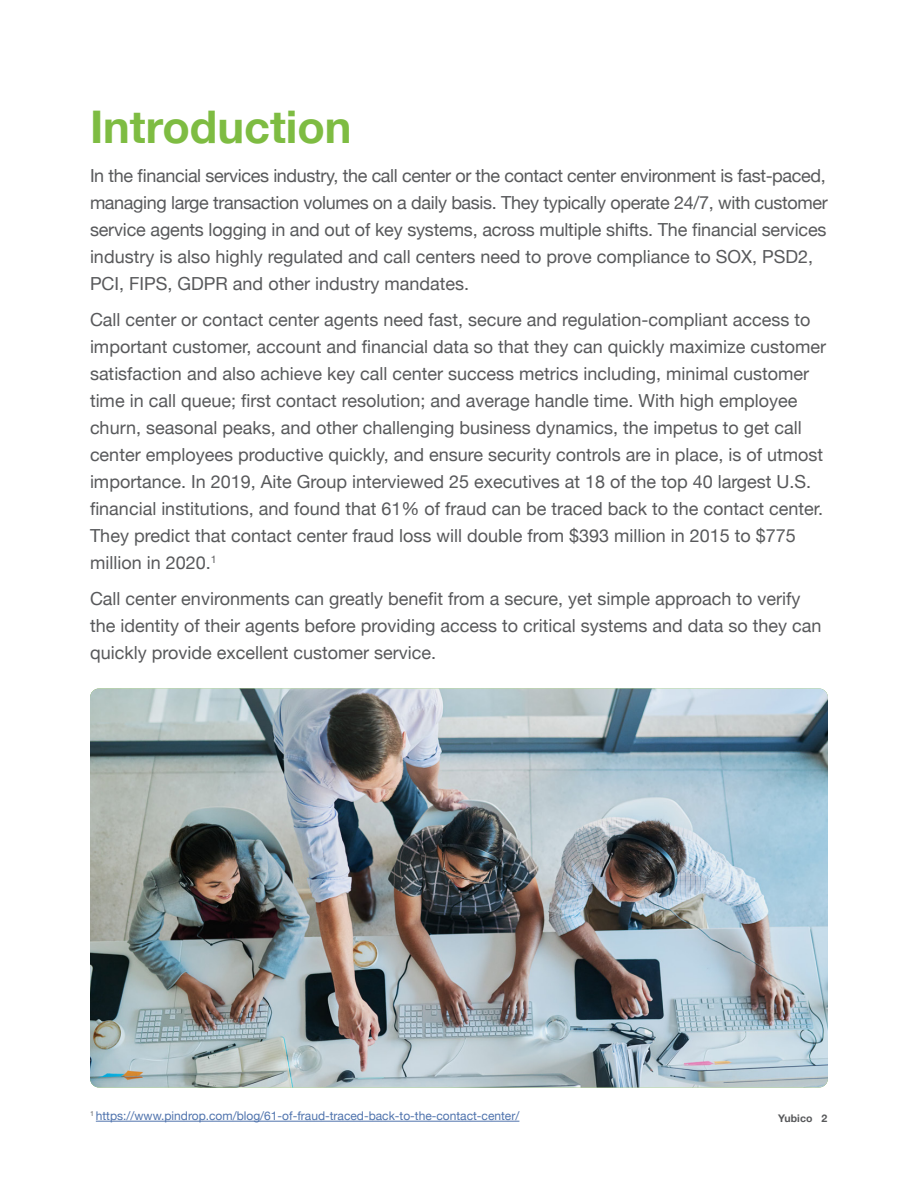
<style>
.page{position:relative;width:918px;height:1188px;background:#fff}
.page>*{position:absolute;margin:0;border:0;box-sizing:border-box;transform-origin:0 0}
.t1{font:700 45px "Helvetica Neue";color:#7ebc42}
.t2{font:18px/27px "Helvetica Neue";color:#58595b}
.t3{font:12px "Helvetica Neue";color:#4f73ad}
.t4{font:700 10.5px "Helvetica Neue";letter-spacing:.005em;color:#58595b}
</style>
<div class="page">
<img style="left:90px;top:688px;width:738px;height:400px">
<hr style="left:96px;top:1121px;width:423px;height:1px;background:#4f73ad">
<h1 class="t1" style="left:90px;top:92px;width:263px">Introduction</h1>
<p class="t2" style="left:90px;top:163px;width:739px">In the financial services industry, the call center or the contact center environment is fast-paced, managing large transaction volumes on a daily basis. They typically operate 24/7, with customer service agents logging in and out of key systems, across multiple shifts. The financial services industry is also highly regulated and call centers need to prove compliance to SOX, PSD2, PCI, FIPS, GDPR and other industry mandates.</p>
<p class="t2" style="left:90px;top:307px;width:738px">Call center or contact center agents need fast, secure and regulation-compliant access to important customer, account and financial data so that they can quickly maximize customer satisfaction and also achieve key call center success metrics including, minimal customer time in call queue; first contact resolution; and average handle time. With high employee churn, seasonal peaks, and other challenging business dynamics, the impetus to get call center employees productive quickly, and ensure security controls are in place, is of utmost importance. In 2019, Aite Group interviewed 25 executives at 18 of the top 40 largest U.S. financial institutions, and found that 61% of fraud can be traced back to the contact center.<br>They predict that contact center fraud loss will double from $393 million in 2015 to $775 million in 2020.<sup>1</sup></p>
<p class="t2" style="left:90px;top:586px;width:733px">Call center environments can greatly benefit from a secure, yet simple approach to verify the identity of their agents before providing access to critical systems and data so they can quickly provide excellent customer service.</p>
<p class="t3" style="left:90px;top:1107px;width:431px"><sup>1</sup> https://www.pindrop.com/blog/61-of-fraud-traced-back-to-the-contact-center/</p>
<p class="t4" style="left:778px;top:1110px;width:51px">Yubico 2</p>
</div>
